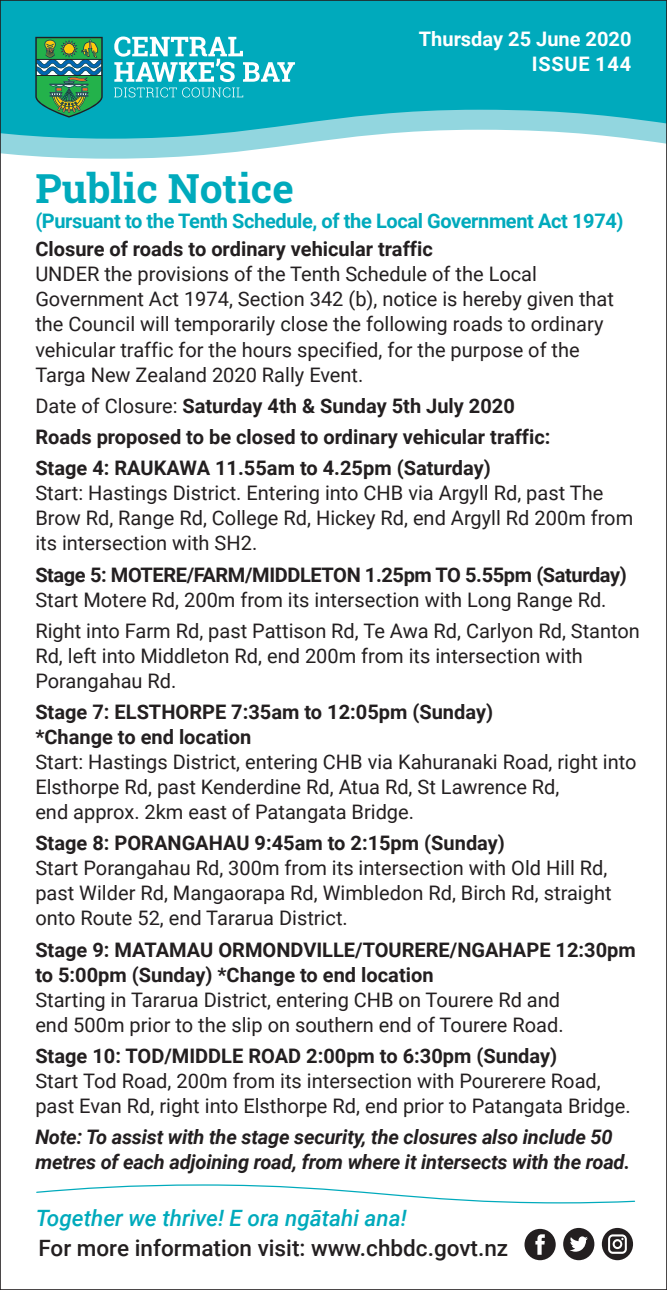
<style>
.page{position:relative;width:667px;height:1290px;background:#fff}
.page>*{position:absolute;margin:0;border:0;box-sizing:border-box;transform-origin:0 0}
.Body_Copy{font:700 40px "Roboto Slab";color:#00aabc}
.t1{font:500 22.5px "Roboto";color:#231f20}
.t2{font:italic 500 22.5px "Roboto";color:#00aabc}
.Body_Copy-2{font:20px/25px "Roboto";color:#231f20}
.Body_Copy_-_Pull_Out{font:700 20px/25px "Roboto";color:#231f20}
.Body_Copy-3{font:italic 700 20px/25px "Roboto";letter-spacing:-.01em;color:#231f20}
.Body_Copy_-_Pull_Out-2{font:700 20px "Roboto";letter-spacing:-.02em;color:#00aabc}
.Body_Copy_-_Pull_Out-3{font:700 20px "Roboto";letter-spacing:-.02em;color:#231f20}
.Body_Copy-4{font:700 20px "Roboto";color:#231f20}
.t3{font:700 20px "Roboto";color:#fff}
.t4{font:700 20px "Roboto";letter-spacing:.035em;color:#fff}
.s1{font-weight:400}
</style>
<div class="page">
<svg style="left:2px;top:2px;width:662px;height:157px;background:#34bac9"></svg>
<svg style="left:114px;top:37px;width:181px;height:60px"></svg>
<svg style="left:35px;top:37px;width:68px;height:81px;background:#399065"></svg>
<svg style="left:36px;top:1184px;width:599px;height:20px"></svg>
<svg style="left:563px;top:1228px;width:31px;height:32px"></svg>
<svg style="left:524px;top:1229px;width:31px;height:31px"></svg>
<svg style="left:601px;top:1228px;width:31px;height:32px"></svg>
<p class="t3" style="left:418px;top:25px;width:214px">Thursday 25 June 2020</p>
<p class="t4" style="left:531px;top:50px;width:101px">ISSUE 144</p>
<p class="Body_Copy" style="left:35px;top:161px;width:260px">Public Notice</p>
<p class="Body_Copy_-_Pull_Out-2" style="left:35px;top:207px;width:589px">(Pursuant to the Tenth Schedule, of the Local Government Act 1974)</p>
<p class="Body_Copy_-_Pull_Out" style="left:35px;top:236px;width:398px">Closure of roads to ordinary vehicular traffic</p>
<p class="Body_Copy-2" style="left:35px;top:261px;width:580px">UNDER the provisions of the Tenth Schedule of the Local Government Act 1974, Section 342 (b), notice is hereby given that the Council will temporarily close the following roads to ordinary vehicular traffic for the hours specified, for the purpose of the Targa New Zealand 2020 Rally Event.</p>
<p class="Body_Copy-4" style="left:35px;top:392px;width:481px"><span class="s1">Date of Closure:</span> Saturday 4th &amp; Sunday 5th July 2020</p>
<p class="Body_Copy_-_Pull_Out" style="left:35px;top:424px;width:516px">Roads proposed to be closed to ordinary vehicular traffic:</p>
<p class="Body_Copy_-_Pull_Out" style="left:35px;top:455px;width:456px">Stage 4: RAUKAWA 11.55am to 4.25pm (Saturday)</p>
<p class="Body_Copy-2" style="left:35px;top:480px;width:599px">Start: Hastings District. Entering into CHB via Argyll Rd, past The<br>Brow Rd, Range Rd, College Rd, Hickey Rd, end Argyll Rd 200m from its intersection with SH2.</p>
<p class="Body_Copy_-_Pull_Out-3" style="left:35px;top:560px;width:592px">Stage 5: MOTERE/FARM/MIDDLETON 1.25pm TO 5.55pm (Saturday)</p>
<p class="Body_Copy-2" style="left:35px;top:586px;width:572px">Start Motere Rd, 200m from its intersection with Long Range Rd.</p>
<p class="Body_Copy-2" style="left:35px;top:617px;width:605px">Right into Farm Rd, past Pattison Rd, Te Awa Rd, Carlyon Rd, Stanton<br>Rd, left into Middleton Rd, end 200m from its intersection with<br>Porangahau Rd.</p>
<p class="Body_Copy_-_Pull_Out" style="left:35px;top:699px;width:459px">Stage 7: ELSTHORPE 7:35am to 12:05pm (Sunday) *Change to end location</p>
<p class="Body_Copy-2" style="left:35px;top:749px;width:602px">Start: Hastings District, entering CHB via Kahuranaki Road, right into<br>Elsthorpe Rd, past Kenderdine Rd, Atua Rd, St Lawrence Rd,<br>end approx. 2km east of Patangata Bridge.</p>
<p class="Body_Copy_-_Pull_Out" style="left:35px;top:830px;width:471px">Stage 8: PORANGAHAU 9:45am to 2:15pm (Sunday)</p>
<p class="Body_Copy-2" style="left:35px;top:855px;width:577px">Start Porangahau Rd, 300m from its intersection with Old Hill Rd, past Wilder Rd, Mangaorapa Rd, Wimbledon Rd, Birch Rd, straight onto Route 52, end Tararua District.</p>
<p class="Body_Copy_-_Pull_Out" style="left:35px;top:936px;width:601px">Stage 9: MATAMAU ORMONDVILLE/TOURERE/NGAHAPE 12:30pm to 5:00pm (Sunday) *Change to end location</p>
<p class="Body_Copy-2" style="left:35px;top:986px;width:529px">Starting in Tararua District, entering CHB on Tourere Rd and end 500m prior to the slip on southern end of Tourere Road.</p>
<p class="Body_Copy_-_Pull_Out" style="left:35px;top:1042px;width:523px">Stage 10: TOD/MIDDLE ROAD 2:00pm to 6:30pm (Sunday)</p>
<p class="Body_Copy-2" style="left:35px;top:1067px;width:596px">Start Tod Road, 200m from its intersection with Pourerere Road, past Evan Rd, right into Elsthorpe Rd, end prior to Patangata Bridge.</p>
<p class="Body_Copy-3" style="left:35px;top:1124px;width:596px">Note: To assist with the stage security, the closures also include 50 metres of each adjoining road, from where it intersects with the road.</p>
<p class="t2" style="left:36px;top:1202px;width:372px">Together we thrive! E ora ngātahi ana!</p>
<p class="t1" style="left:38px;top:1232px;width:471px">For more information visit: www.chbdc.govt.nz</p>
</div>
